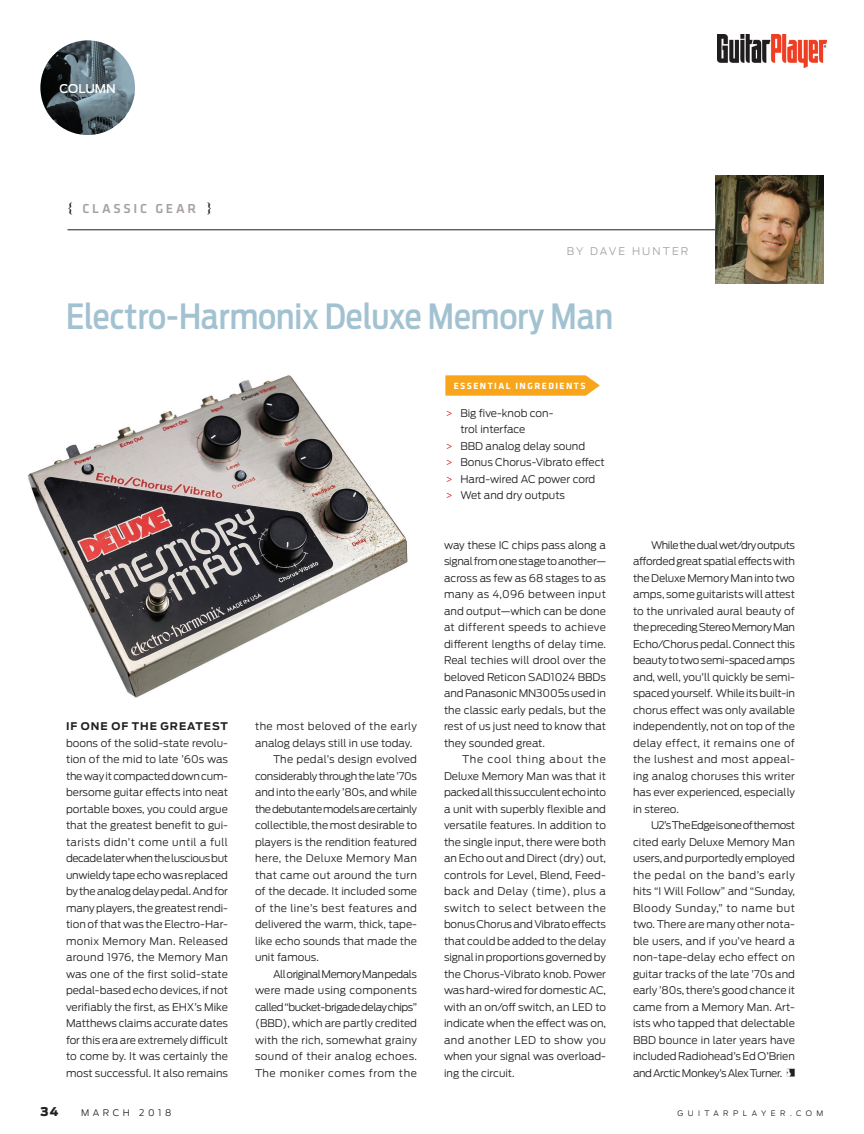
<style>
.page{position:relative;width:864px;height:1134px;background:#fff}
.page>*{position:absolute;margin:0;border:0;box-sizing:border-box;transform-origin:0 0}
.MODEL{font:500 34.5px "Antenna Cond";color:#a3c2d1}
.MODEL-2{font:500 13.5px "Klavika";letter-spacing:.2em;color:#a7a2a0}
.t1{font:500 12px "Antenna";color:#fff}
.t2{font:900 12px "Antenna";color:#231f20}
.Gear_Body{font:300 10.5px/16.5px "Antenna";color:#231f20;text-align:justify}
.Gear_Body-2{font:300 10.5px "Antenna";letter-spacing:.035em;color:#231f20}
.Gear_Body-3{font:300 10.5px "Antenna";letter-spacing:-.045em;color:#231f20}
.Gear_Body-4{font:300 10.5px "Antenna";letter-spacing:.025em;color:#231f20}
.Gear_Body-5{font:300 10.5px "Antenna";letter-spacing:-.02em;color:#231f20}
.Gear_Body-6{font:300 10.5px "Antenna";letter-spacing:-.04em;color:#231f20}
.Gear_Body-7{font:300 10.5px "Antenna";letter-spacing:.04em;color:#231f20}
.Gear_Body-8{font:300 10.5px "Antenna";letter-spacing:.02em;color:#231f20}
.Gear_Body-9{font:300 10.5px "Antenna";letter-spacing:.055em;color:#231f20}
.t3{font:700 10.5px "Antenna";letter-spacing:.095em;color:#231f20}
.byline{font:300 10.5px "Antenna";letter-spacing:.2em;color:#a7a2a0}
.deck{font:700 9.3px "Klavika";letter-spacing:.16em;color:#fff}
.t4{font:300 9px "Antenna";letter-spacing:.4em;color:#231f20}
.t5{font:300 7.5px "Antenna";letter-spacing:.6em;color:#231f20}
.s1{font-family:"Engravers";font-weight:700;color:#231f20}
.s2{color:#d1232a}
</style>
<div class="page">
<img style="left:40px;top:40px;width:95px;height:95px">
<hr style="left:67px;top:230px;width:729px;height:1px;background:#231f20">
<img style="left:716px;top:175px;width:108px;height:108px">
<svg style="left:445px;top:375px;width:155px;height:21px;background:#f9ac2c"></svg>
<img style="left:28px;top:375px;width:380px;height:323px">
<img style="left:717px;top:34px;width:109px;height:34px">
<p class="t1" style="left:60px;top:81px;width:58px">COLUMN</p>
<p class="MODEL-2" style="left:67px;top:199px;width:146px"><span class="s1">{</span> CLASSIC GEAR <span class="s1">}</span></p>
<p class="byline" style="left:567px;top:245px;width:123px">BY DAVE HUNTER</p>
<p class="MODEL" style="left:66px;top:297px;width:549px">Electro-Harmonix Deluxe Memory Man</p>
<p class="deck" style="left:454px;top:379px;width:133px">ESSENTIAL INGREDIENTS</p>
<p class="t3" style="left:66px;top:720px;width:163px">IF ONE OF THE GREATEST</p>
<p class="Gear_Body" style="left:66px;top:735px;width:164px">boons of the solid-state revolu&shy;tion of the mid to late ’60s was the way it compacted down cum&shy;bersome guitar effects into neat portable boxes, you could argue that the greatest benefit to gui&shy;tarists didn’t come until a full decade later when the luscious but unwieldy tape echo was replaced by the analog delay pedal. And for many players, the greatest rendi&shy;tion of that was the Electro-Har&shy;monix Memory Man. Released around 1976, the Memory Man was one of the first solid-state pedal-based echo devices, if not verifiably the first, as EHX’s Mike Matthews claims accurate dates for this era are extremely difficult to come by. It was certainly the most successful. It also remains</p>
<p class="Gear_Body-7" style="left:255px;top:720px;width:163px">the most beloved of the early</p>
<p class="Gear_Body" style="left:255px;top:735px;width:159px">analog delays still in use today.</p>
<p class="Gear_Body-4" style="left:273px;top:753px;width:145px">The pedal’s design evolved</p>
<p class="Gear_Body-5" style="left:255px;top:770px;width:164px">considerably through the late ’70s</p>
<p class="Gear_Body" style="left:255px;top:784px;width:163px">and into the early ’80s, and while</p>
<p class="Gear_Body-6" style="left:255px;top:803px;width:163px">the debutante models are certainly</p>
<p class="Gear_Body" style="left:255px;top:817px;width:164px">collectible, the most desirable to</p>
<p class="Gear_Body" style="left:255px;top:834px;width:164px">players is the rendition featured</p>
<p class="Gear_Body-2" style="left:255px;top:852px;width:164px">here, the Deluxe Memory Man</p>
<p class="Gear_Body-8" style="left:255px;top:869px;width:164px">that came out around the turn</p>
<p class="Gear_Body" style="left:255px;top:883px;width:164px">of the decade. It included some</p>
<p class="Gear_Body-2" style="left:255px;top:902px;width:163px">of the line’s best features and</p>
<p class="Gear_Body" style="left:255px;top:916px;width:164px">delivered the warm, thick, tape-</p>
<p class="Gear_Body" style="left:255px;top:933px;width:164px">like echo sounds that made the</p>
<p class="Gear_Body" style="left:255px;top:949px;width:65px">unit famous.</p>
<p class="Gear_Body-3" style="left:273px;top:968px;width:145px">All original Memory Man pedals</p>
<p class="Gear_Body-4" style="left:255px;top:984px;width:163px">were made using components</p>
<p class="Gear_Body-3" style="left:255px;top:1001px;width:164px">called “bucket-brigade delay chips”</p>
<p class="Gear_Body" style="left:255px;top:1015px;width:164px">(BBD), which are partly credited</p>
<p class="Gear_Body" style="left:255px;top:1032px;width:163px">with the rich, somewhat grainy</p>
<p class="Gear_Body-2" style="left:255px;top:1050px;width:164px">sound of their analog echoes.</p>
<p class="Gear_Body-9" style="left:255px;top:1067px;width:164px">The moniker comes from the</p>
<p class="Gear_Body" style="left:460px;top:405px;width:95px;text-indent:-15px"><span class="s2">&gt;</span> Big five-knob con&shy;trol interface</p>
<p class="Gear_Body" style="left:445px;top:438px;width:141px"><span class="s2">&gt;</span> BBD analog delay sound</p>
<p class="Gear_Body" style="left:445px;top:454px;width:161px"><span class="s2">&gt;</span> Bonus Chorus-Vibrato effect</p>
<p class="Gear_Body" style="left:445px;top:471px;width:152px"><span class="s2">&gt;</span> Hard-wired AC power cord</p>
<p class="Gear_Body" style="left:445px;top:487px;width:121px"><span class="s2">&gt;</span> Wet and dry outputs</p>
<p class="Gear_Body" style="left:444px;top:537px;width:164px">way these IC chips pass along a signal from one stage to another— across as few as 68 stages to as many as 4,096 between input and output—which can be done at different speeds to achieve different lengths of delay time.<br>Real techies will drool over the beloved Reticon SAD1024 BBDs and Panasonic MN3005s used in the classic early pedals, but the rest of us just need to know that they sounded great.</p>
<p class="Gear_Body" style="left:444px;top:751px;width:164px;text-indent:18px">The cool thing about the Deluxe Memory Man was that it packed all this succulent echo into a unit with superbly flexible and versatile features. In addition to the single input, there were both an Echo out and Direct (dry) out, controls for Level, Blend, Feed&shy;back and Delay (time), plus a switch to select between the bonus Chorus and Vibrato effects that could be added to the delay signal in proportions governed by the Chorus-Vibrato knob. Power was hard-wired for domestic AC, with an on/off switch, an LED to indicate when the effect was on, and another LED to show you when your signal was overload&shy;ing the circuit.</p>
<p class="Gear_Body" style="left:633px;top:537px;width:164px;text-indent:18px">While the dual wet/dry outputs afforded great spatial effects with the Deluxe Memory Man into two amps, some guitarists will attest to the unrivaled aural beauty of the preceding Stereo Memory Man Echo/Chorus pedal. Connect this beauty to two semi-spaced amps and, well, you’ll quickly be semi&shy;spaced yourself. While its built-in chorus effect was only available independently, not on top of the delay effect, it remains one of the lushest and most appeal&shy;ing analog choruses this writer has ever experienced, especially in stereo.</p>
<p class="Gear_Body" style="left:633px;top:817px;width:164px;text-indent:18px">U2’s The Edge is one of the most cited early Deluxe Memory Man users, and purportedly employed the pedal on the band’s early hits “I Will Follow” and “Sunday, Bloody Sunday,” to name but two. There are many other nota&shy;ble users, and if you’ve heard a non-tape-delay echo effect on guitar tracks of the late ’70s and early ’80s, there’s good chance it came from a Memory Man. Art&shy;ists who tapped that delectable BBD bounce in later years have included Radiohead’s Ed O’Brien and Arctic Monkey’s Alex Turner.</p>
<p class="t2" style="left:40px;top:1104px;width:19px">34</p>
<p class="t4" style="left:81px;top:1108px;width:92px">MARCH 2018</p>
<p class="t5" style="left:677px;top:1109px;width:148px">GUITARPLAYER.COM</p>
</div>
